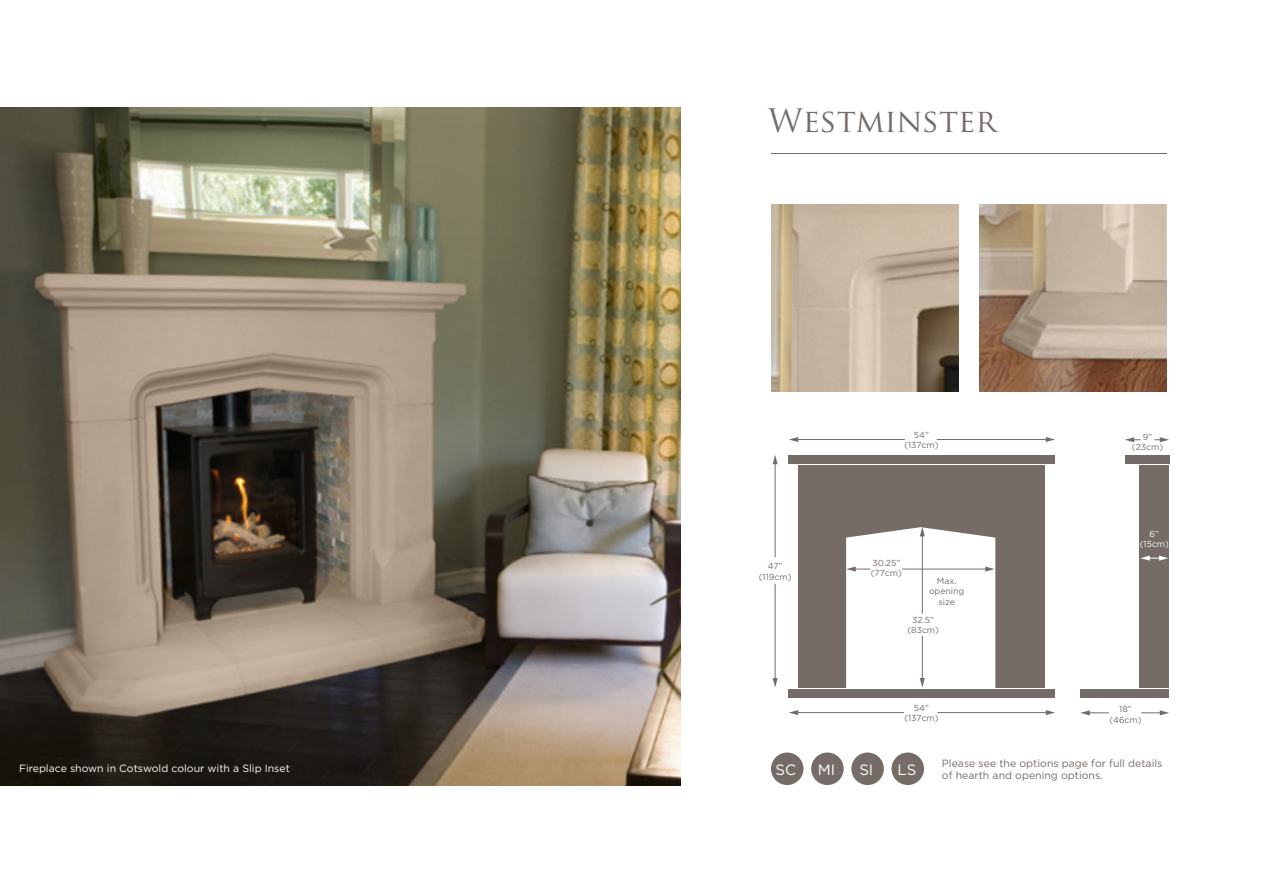
<style>
.page{position:relative;width:1263px;height:893px;background:#fff}
.page>*{position:absolute;margin:0;border:0;box-sizing:border-box;transform-origin:0 0}
.t1{font:31.5px "Trajan Pro";color:#756c67}
.t2{font:15px "Gotham";color:#fff}
.t3{font:10.5px "Gotham";color:#756c67}
.t4{font:10.5px "Gotham";color:#fff}
.t5{font:8.7px/10.5px "Gotham";color:#756c67;text-align:center}
.t6{font:8.7px/10.5px "Gotham";color:#fff;text-align:center}
</style>
<div class="page">
<img style="left:0;top:108px;width:680px;height:677px">
<img style="left:980px;top:204px;width:187px;height:187px">
<img style="left:771px;top:204px;width:187px;height:187px">
<hr style="left:771px;top:153px;width:396px;height:1px;background:#756c67">
<div style="left:799px;top:465px;width:246px;height:223px;background:#756c67"></div>
<div style="left:789px;top:455px;width:266px;height:8px;background:#756c67"></div>
<div style="left:789px;top:689px;width:266px;height:9px;background:#756c67"></div>
<hr style="left:796px;top:439px;width:109px;height:1px;background:#756c67">
<svg style="left:789px;top:437px;width:9px;height:5px"></svg>
<hr style="left:937px;top:439px;width:110px;height:1px;background:#756c67">
<svg style="left:1046px;top:437px;width:9px;height:5px"></svg>
<hr style="left:796px;top:712px;width:108px;height:1px;background:#756c67">
<svg style="left:789px;top:710px;width:9px;height:5px"></svg>
<hr style="left:937px;top:712px;width:110px;height:1px;background:#756c67">
<svg style="left:1046px;top:710px;width:9px;height:5px"></svg>
<hr style="left:775px;top:462px;width:1px;height:95px;background:#756c67">
<svg style="left:773px;top:455px;width:5px;height:9px"></svg>
<hr style="left:775px;top:584px;width:1px;height:96px;background:#756c67">
<svg style="left:773px;top:678px;width:5px;height:9px"></svg>
<div style="left:846px;top:527px;width:149px;height:161px;background:#fff"></div>
<div style="left:1139px;top:465px;width:30px;height:223px;background:#756c67"></div>
<div style="left:1125px;top:455px;width:44px;height:8px;background:#756c67"></div>
<div style="left:1080px;top:689px;width:89px;height:9px;background:#756c67"></div>
<svg style="left:1125px;top:437px;width:15px;height:5px"></svg>
<svg style="left:1154px;top:437px;width:15px;height:5px"></svg>
<svg style="left:1080px;top:710px;width:29px;height:5px"></svg>
<svg style="left:1141px;top:710px;width:28px;height:5px"></svg>
<svg style="left:1140px;top:556px;width:28px;height:5px"></svg>
<div style="left:771px;top:752px;width:32px;height:33px;background:#756c67;border-radius:50%"></div>
<div style="left:851px;top:752px;width:33px;height:33px;background:#756c67;border-radius:50%"></div>
<div style="left:891px;top:752px;width:33px;height:33px;background:#756c67;border-radius:50%"></div>
<div style="left:811px;top:752px;width:33px;height:33px;background:#756c67;border-radius:50%"></div>
<p class="t4" style="left:19px;top:761px;width:272px">Fireplace shown in Cotswold colour with a Slip Inset</p>
<p class="t1" style="left:768px;top:100px;width:230px">Westminster</p>
<p class="t5" style="left:759px;top:561px;width:34px">47” (119cm)</p>
<p class="t5" style="left:904px;top:429px;width:36px">54” (137cm)</p>
<p class="t5" style="left:871px;top:557px;width:33px;text-align:left">30.25” (77cm)</p>
<p class="t5" style="left:929px;top:575px;width:37px">Max. opening size</p>
<p class="t5" style="left:907px;top:614px;width:33px">32.5” (83cm)</p>
<p class="t5" style="left:904px;top:702px;width:36px">54” (137cm)</p>
<p class="t5" style="left:1132px;top:431px;width:33px">9” (23cm)</p>
<p class="t6" style="left:1140px;top:528px;width:31px">6” (15cm)</p>
<p class="t5" style="left:1109px;top:704px;width:34px">18” (46cm)</p>
<p class="t2" style="left:776px;top:760px;width:22px">SC</p>
<p class="t2" style="left:818px;top:760px;width:19px">MI</p>
<p class="t2" style="left:859px;top:760px;width:15px">SI</p>
<p class="t2" style="left:897px;top:760px;width:20px">LS</p>
<p class="t3" style="left:942px;top:756px;width:222px">Please see the options page for full details</p>
<p class="t3" style="left:942px;top:769px;width:162px">of hearth and opening options.</p>
</div>
